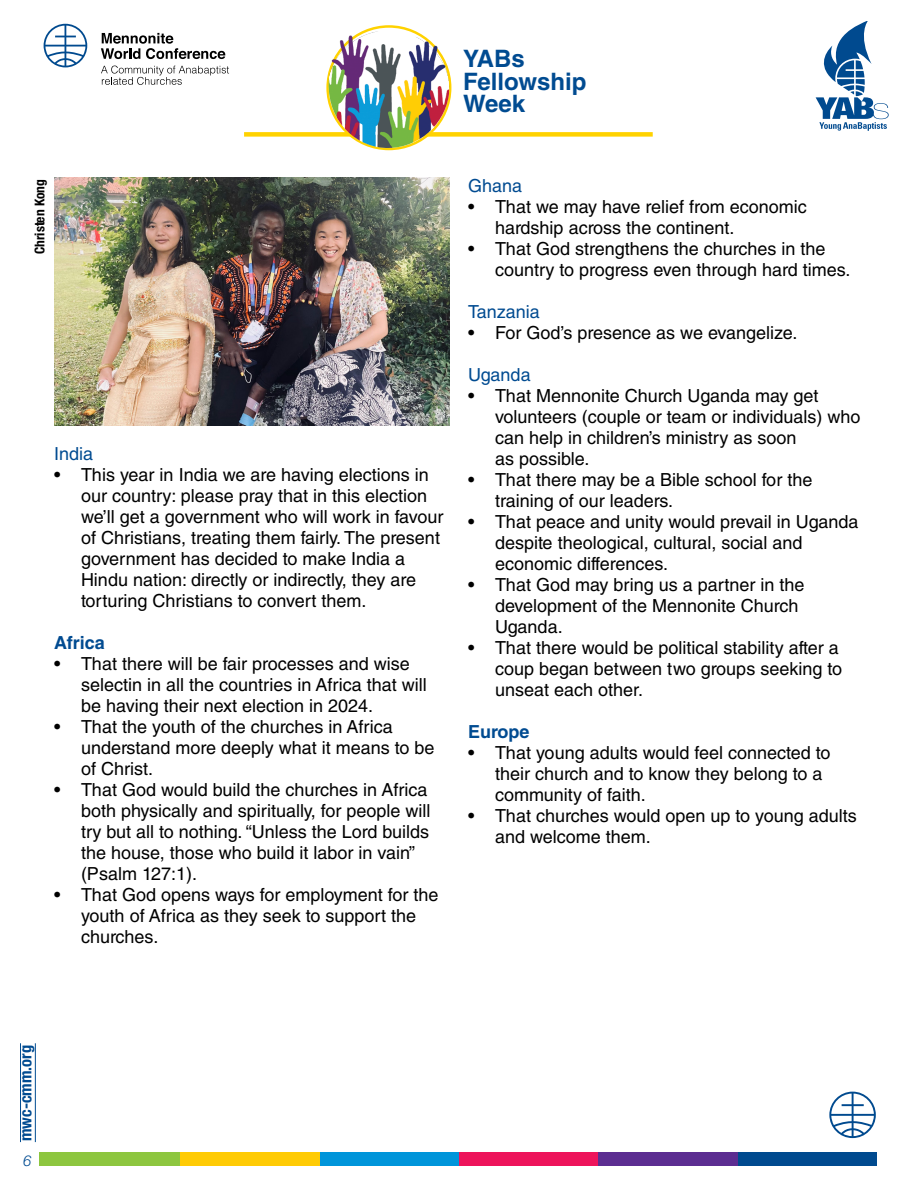
<style>
.page{position:relative;width:918px;height:1188px;background:#fff}
.page>*{position:absolute;margin:0;border:0;box-sizing:border-box;transform-origin:0 0}
.t1{font:700 24px/22.5px "Helvetica LT Std";color:#004b91}
.t2{font:18px/21px "Helvetica LT Std";color:#000}
.t3{font:18px "Helvetica LT Std";color:#004b91}
.t4{font:700 18px "Helvetica LT Std";color:#004b91}
.t5{font:700 condensed 16.5px "Helvetica Neue LT Std";color:#004b91}
.t6{font:italic 300 15px "Helvetica Neue LT Std";color:#004b91}
.t7{font:700 condensed 13.5px "Helvetica Neue LT Std";color:#000}
</style>
<div class="page">
<div style="left:244px;top:132px;width:409px;height:5px;background:#ffd200"></div>
<img style="left:325px;top:28px;width:125px;height:121px">
<div style="left:736px;top:1153px;width:141px;height:13px;background:#004a8f"></div>
<div style="left:597px;top:1153px;width:141px;height:13px;background:#5c2d91"></div>
<div style="left:458px;top:1153px;width:140px;height:13px;background:#ed145b"></div>
<div style="left:318px;top:1153px;width:141px;height:13px;background:#0095da"></div>
<div style="left:179px;top:1153px;width:140px;height:13px;background:#ffcb05"></div>
<div style="left:39px;top:1153px;width:141px;height:13px;background:#8dc63f"></div>
<svg style="left:101px;top:33px;width:124px;height:26px"></svg>
<svg style="left:101px;top:66px;width:128px;height:19px"></svg>
<svg style="left:44px;top:24px;width:43px;height:43px"></svg>
<svg style="left:816px;top:22px;width:73px;height:109px"></svg>
<hr style="left:20px;top:1043px;width:1px;height:99px;background:#004b91">
<hr style="left:35px;top:1043px;width:1px;height:99px;background:#004b91">
<svg style="left:829px;top:1092px;width:47px;height:46px"></svg>
<img style="left:54px;top:178px;width:395px;height:248px">
<h1 class="t1" style="left:463px;top:47px;width:125px">YABs<br>Fellowship<br>Week</h1>
<p class="t7" style="left:32px;top:254px;width:77px;rotate:-90deg">Christen Kong</p>
<p class="t3" style="left:54px;top:443px;width:41px">India</p>
<p class="t2" style="left:81px;top:464px;width:364px;text-indent:-27px">• This year in India we are having elections in our country: please pray that in this election we’ll get a government who will work in favour of Christians, treating them fairly. The present government has decided to make India a Hindu nation: directly or indirectly, they are torturing Christians to convert them.</p>
<p class="t4" style="left:54px;top:632px;width:52px">Africa</p>
<p class="t2" style="left:81px;top:653px;width:347px;text-indent:-27px">• That there will be fair processes and wise selectin in all the countries in Africa that will be having their next election in 2024.</p>
<p class="t2" style="left:81px;top:716px;width:355px;text-indent:-27px">• That the youth of the churches in Africa understand more deeply what it means to be of Christ.</p>
<p class="t2" style="left:81px;top:779px;width:351px;text-indent:-27px">• That God would build the churches in Africa both physically and spiritually, for people will try but all to nothing. “Unless the Lord builds the house, those who build it labor in vain” (Psalm 127:1).</p>
<p class="t2" style="left:81px;top:884px;width:359px;text-indent:-27px">• That God opens ways for employment for the youth of Africa as they seek to support the churches.</p>
<p class="t3" style="left:468px;top:175px;width:56px">Ghana</p>
<p class="t2" style="left:495px;top:196px;width:313px;text-indent:-27px">• That we may have relief from economic hardship across the continent.</p>
<p class="t2" style="left:495px;top:238px;width:357px;text-indent:-27px">• That God strengthens the churches in the country to progress even through hard times.</p>
<p class="t3" style="left:468px;top:301px;width:73px">Tanzania</p>
<p class="t2" style="left:468px;top:322px;width:331px">• For God’s presence as we evangelize.</p>
<p class="t3" style="left:468px;top:364px;width:64px">Uganda</p>
<p class="t2" style="left:495px;top:385px;width:367px;text-indent:-27px">• That Mennonite Church Uganda may get volunteers (couple or team or individuals) who can help in children’s ministry as soon<br>as possible.</p>
<p class="t2" style="left:495px;top:469px;width:319px;text-indent:-27px">• That there may be a Bible school for the training of our leaders.</p>
<p class="t2" style="left:495px;top:511px;width:365px;text-indent:-27px">• That peace and unity would prevail in Uganda despite theological, cultural, social and economic differences.</p>
<p class="t2" style="left:495px;top:574px;width:311px;text-indent:-27px">• That God may bring us a partner in the development of the Mennonite Church<br>Uganda.</p>
<p class="t2" style="left:495px;top:637px;width:349px;text-indent:-27px">• That there would be political stability after a coup began between two groups seeking to unseat each other.</p>
<p class="t4" style="left:468px;top:721px;width:63px">Europe</p>
<p class="t2" style="left:495px;top:742px;width:337px;text-indent:-27px">• That young adults would feel connected to their church and to know they belong to a community of faith.</p>
<p class="t2" style="left:495px;top:805px;width:363px;text-indent:-27px">• That churches would open up to young adults and welcome them.</p>
<p class="t5" style="left:16px;top:1141px;width:98px;rotate:-90deg">mwc-cmm.org</p>
<p class="t6" style="left:23px;top:1151px;width:10px">6</p>
</div>
